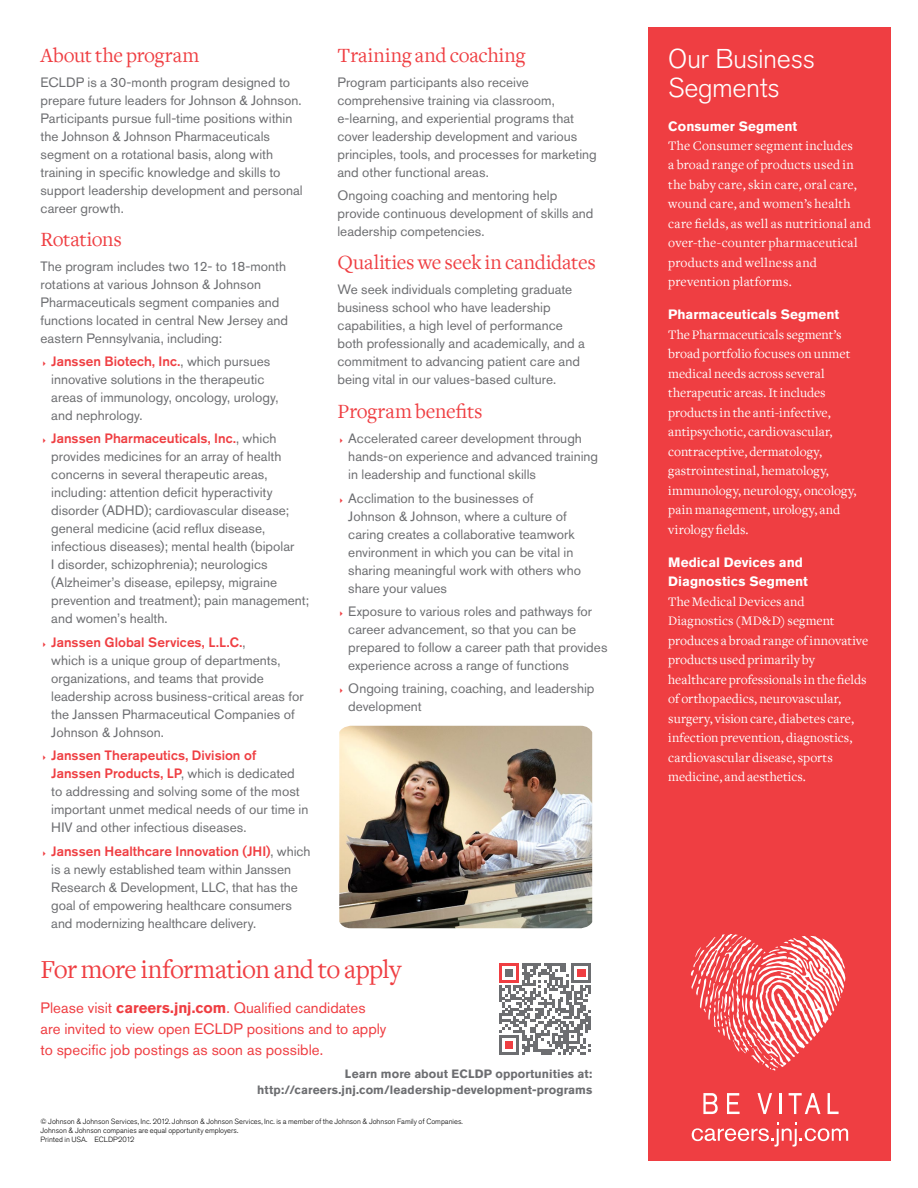
<style>
.page{position:relative;width:918px;height:1188px;background:#fff}
.page>*{position:absolute;margin:0;border:0;box-sizing:border-box;transform-origin:0 0}
.t1{font:27px "Freight Text";letter-spacing:-.025em;color:#ef3e42}
.t2{font:300 27px/30px "Akzidenz Grotesk BE";letter-spacing:-.015em;color:#fff}
.t3{font:21px "Freight Text";letter-spacing:-.005em;color:#ef3e42}
.t4{font:15px/21px "Akzidenz Grotesk BE";letter-spacing:.005em;color:#ef3e42}
.t5{font:13.5px/18px "Akzidenz Grotesk BE";color:#6d6e71}
.t6{font:13.5px/19.5px "Freight Text";letter-spacing:.005em;color:#fff}
.t7{font:700 13.5px/19.5px "Akzidenz Grotesk BE";letter-spacing:.005em;color:#fff}
.t8{font:700 12px/16.5px "Akzidenz Grotesk BE";letter-spacing:.01em;color:#6d6e71;text-align:right}
.t9{font:300 7.5px/9px "Akzidenz Grotesk BE";color:#000}
.s1{color:#ef3e42}
.s2{font-weight:500;color:#ef3e42}
.s3{font-weight:700}
</style>
<div class="page">
<div style="left:648px;top:27px;width:243px;height:1134px;background:#ef3e42"></div>
<svg style="left:703px;top:1093px;width:15px;height:21px"></svg>
<svg style="left:727px;top:1093px;width:13px;height:21px"></svg>
<svg style="left:757px;top:1093px;width:15px;height:21px"></svg>
<hr style="left:779px;top:1093px;width:3px;height:21px;background:#fff">
<svg style="left:789px;top:1093px;width:32px;height:21px"></svg>
<svg style="left:828px;top:1093px;width:11px;height:21px"></svg>
<svg style="left:692px;top:1123px;width:156px;height:24px"></svg>
<svg style="left:691px;top:934px;width:154px;height:137px"></svg>
<img style="left:339px;top:726px;width:253px;height:202px">
<svg style="left:500px;top:963px;width:91px;height:92px"></svg>
<h2 class="t3" style="left:40px;top:44px;width:160px">About the program</h2>
<p class="t5" style="left:40px;top:73px;width:264px">ECLDP is a 30-month program designed to prepare future leaders for Johnson &amp; Johnson.<br>Participants pursue full-time positions within the Johnson &amp; Johnson Pharmaceuticals segment on a rotational basis, along with training in specific knowledge and skills to support leadership development and personal career growth.</p>
<h2 class="t3" style="left:40px;top:227px;width:83px">Rotations</h2>
<p class="t5" style="left:40px;top:257px;width:249px">The program includes two 12- to 18-month rotations at various Johnson &amp; Johnson Pharmaceuticals segment companies and functions located in central New Jersey and eastern Pennsylvania, including:</p>
<p class="t5" style="left:51px;top:352px;width:229px;text-indent:-11px"><span class="s1">✔</span> <span class="s2">Janssen Biotech, Inc.</span>, which pursues innovative solutions in the therapeutic areas of immunology, oncology, urology, and nephrology.</p>
<p class="t5" style="left:51px;top:430px;width:259px;text-indent:-11px"><span class="s1">✔</span> <span class="s2">Janssen Pharmaceuticals, Inc.</span>, which provides medicines for an array of health concerns in several therapeutic areas, including: attention deficit hyperactivity disorder (ADHD); cardiovascular disease; general medicine (acid reflux disease, infectious diseases); mental health (bipolar<br>I disorder, schizophrenia); neurologics (Alzheimer’s disease, epilepsy, migraine prevention and treatment); pain management; and women’s health.</p>
<p class="t5" style="left:51px;top:633px;width:254px;text-indent:-11px"><span class="s1">✔</span> <span class="s2">Janssen Global Services, L.L.C.</span>,<br>which is a unique group of departments, organizations, and teams that provide leadership across business-critical areas for the Janssen Pharmaceutical Companies of Johnson &amp; Johnson.</p>
<p class="t5" style="left:51px;top:746px;width:259px;text-indent:-11px"><span class="s1">✔</span> <span class="s2">Janssen Therapeutics, Division of Janssen Products, LP</span>, which is dedicated to addressing and solving some of the most important unmet medical needs of our time in HIV and other infectious diseases.</p>
<p class="t5" style="left:51px;top:842px;width:261px;text-indent:-11px"><span class="s1">✔</span> <span class="s2">Janssen Healthcare Innovation (JHI)</span>, which is a newly established team within Janssen Research &amp; Development, LLC, that has the goal of empowering healthcare consumers and modernizing healthcare delivery.</p>
<h2 class="t3" style="left:338px;top:44px;width:190px">Training and coaching</h2>
<p class="t5" style="left:338px;top:73px;width:261px">Program participants also receive comprehensive training via classroom, e-learning, and experiential programs that cover leadership development and various principles, tools, and processes for marketing and other functional areas.</p>
<p class="t5" style="left:338px;top:186px;width:257px">Ongoing coaching and mentoring help provide continuous development of skills and leadership competencies.</p>
<h2 class="t3" style="left:338px;top:251px;width:260px">Qualities we seek in candidates</h2>
<p class="t5" style="left:338px;top:280px;width:249px">We seek individuals completing graduate business school who have leadership capabilities, a high level of performance both professionally and academically, and a commitment to advancing patient care and being vital in our values-based culture.</p>
<h2 class="t3" style="left:338px;top:400px;width:147px">Program benefits</h2>
<p class="t5" style="left:348px;top:429px;width:251px;text-indent:-11px"><span class="s1">✔</span> Accelerated career development through hands-on experience and advanced training in leadership and functional skills</p>
<p class="t5" style="left:348px;top:489px;width:234px;text-indent:-11px"><span class="s1">✔</span> Acclimation to the businesses of Johnson &amp; Johnson, where a culture of caring creates a collaborative teamwork environment in which you can be vital in sharing meaningful work with others who share your values</p>
<p class="t5" style="left:348px;top:602px;width:261px;text-indent:-11px"><span class="s1">✔</span> Exposure to various roles and pathways for career advancement, so that you can be prepared to follow a career path that provides experience across a range of functions</p>
<p class="t5" style="left:348px;top:680px;width:248px;text-indent:-11px"><span class="s1">✔</span> Ongoing training, coaching, and leadership development</p>
<h1 class="t1" style="left:40px;top:955px;width:362px">For more information and to apply</h1>
<p class="t4" style="left:40px;top:997px;width:348px">Please visit <span class="s3">careers.jnj.com</span>. Qualified candidates are invited to view open ECLDP positions and to apply to specific job postings as soon as possible.</p>
<p class="t8" style="left:257px;top:1065px;width:337px">Learn more about ECLDP opportunities at: http://careers.jnj.com/leadership-development-programs</p>
<p class="t9" style="left:40px;top:1117px;width:424px">© Johnson &amp; Johnson Services, Inc. 2012. Johnson &amp; Johnson Services, Inc. is a member of the Johnson &amp; Johnson Family of Companies.<br>Johnson &amp; Johnson companies are equal opportunity employers.<br>Printed in USA. ECLDP2012</p>
<h1 class="t2" style="left:668px;top:44px;width:148px">Our Business<br>Segments</h1>
<p class="t7" style="left:668px;top:116px;width:131px">Consumer Segment</p>
<p class="t6" style="left:668px;top:136px;width:204px">The Consumer segment includes<br>a broad range of products used in the baby care, skin care, oral care, wound care, and women’s health care fields, as well as nutritional and over-the-counter pharmaceutical products and wellness and prevention platforms.</p>
<p class="t7" style="left:668px;top:305px;width:173px">Pharmaceuticals Segment</p>
<p class="t6" style="left:668px;top:325px;width:190px">The Pharmaceuticals segment’s broad portfolio focuses on unmet medical needs across several therapeutic areas. It includes products in the anti-infective, antipsychotic, cardiovascular, contraceptive, dermatology, gastrointestinal, hematology, immunology, neurology, oncology, pain management, urology, and virology fields.</p>
<p class="t7" style="left:668px;top:552px;width:141px">Medical Devices and<br>Diagnostics Segment</p>
<p class="t6" style="left:668px;top:592px;width:202px">The Medical Devices and<br>Diagnostics (MD&amp;D) segment produces a broad range of innovative products used primarily by healthcare professionals in the fields of orthopaedics, neurovascular, surgery, vision care, diabetes care, infection prevention, diagnostics, cardiovascular disease, sports medicine, and aesthetics.</p>
</div>
